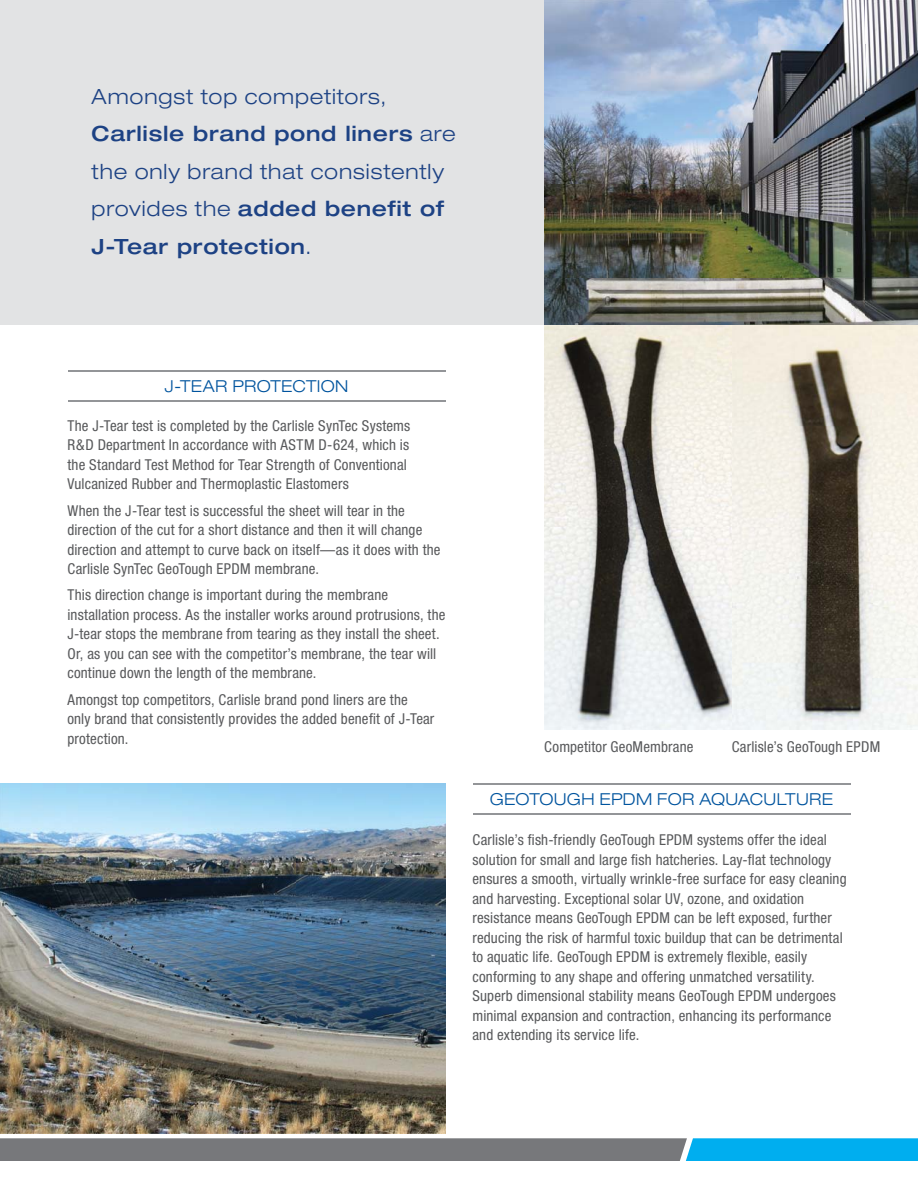
<style>
.page{position:relative;width:918px;height:1188px;background:#fff}
.page>*{position:absolute;margin:0;border:0;box-sizing:border-box;transform-origin:0 0}
.t1{font:300 expanded 21px/37.5px "Helvetica Neue";letter-spacing:.04em;color:#1d4284}
.t2{font:300 expanded 16.5px "Helvetica Neue";letter-spacing:.02em;color:#00549e}
.t3{font:condensed 15px/19.5px "Helvetica Neue";letter-spacing:.01em;color:#58595b}
.s1{font-weight:500}
</style>
<div class="page">
<img style="left:544px;top:0;width:374px;height:729px">
<img style="left:0;top:783px;width:446px;height:350px">
<svg style="left:0;top:1138px;width:918px;height:23px"></svg>
<div style="left:0;top:0;width:544px;height:325px;background:#e2e3e4"></div>
<hr style="left:68px;top:400px;width:378px;height:2px;background:#939598">
<hr style="left:68px;top:370px;width:378px;height:2px;background:#939598">
<hr style="left:473px;top:813px;width:377px;height:1px;background:#939598">
<hr style="left:473px;top:783px;width:377px;height:1px;background:#939598">
<h1 class="t1" style="left:92px;top:79px;width:366px">Amongst top competitors,<br><span class="s1">Carlisle brand pond liners</span> are the only brand that consistently provides the <span class="s1">added benefit of<br>J-Tear protection</span>.</h1>
<p class="t2" style="left:165px;top:381px;width:185px">J-TEAR PROTECTION</p>
<p class="t3" style="left:68px;top:417px;width:344px">The J-Tear test is completed by the Carlisle SynTec Systems R&amp;D Department In accordance with ASTM D-624, which is the Standard Test Method for Tear Strength of Conventional Vulcanized Rubber and Thermoplastic Elastomers</p>
<p class="t3" style="left:68px;top:502px;width:375px">When the J-Tear test is successful the sheet will tear in the direction of the cut for a short distance and then it will change direction and attempt to curve back on itself—as it does with the Carlisle SynTec GeoTough EPDM membrane.</p>
<p class="t3" style="left:68px;top:587px;width:379px">This direction change is important during the membrane installation process. As the installer works around protrusions, the J-tear stops the membrane from tearing as they install the sheet.<br>Or, as you can see with the competitor’s membrane, the tear will continue down the length of the membrane.</p>
<p class="t3" style="left:68px;top:691px;width:368px">Amongst top competitors, Carlisle brand pond liners are the only brand that consistently provides the added benefit of J-Tear protection.</p>
<p class="t3" style="left:544px;top:738px;width:151px">Competitor GeoMembrane</p>
<p class="t3" style="left:732px;top:738px;width:150px">Carlisle’s GeoTough EPDM</p>
<p class="t2" style="left:490px;top:793px;width:345px">GEOTOUGH EPDM FOR AQUACULTURE</p>
<p class="t3" style="left:472px;top:831px;width:376px">Carlisle’s fish-friendly GeoTough EPDM systems offer the ideal solution for small and large fish hatcheries. Lay-flat technology ensures a smooth, virtually wrinkle-free surface for easy cleaning and harvesting. Exceptional solar UV, ozone, and oxidation resistance means GeoTough EPDM can be left exposed, further reducing the risk of harmful toxic buildup that can be detrimental to aquatic life. GeoTough EPDM is extremely flexible, easily conforming to any shape and offering unmatched versatility.<br>Superb dimensional stability means GeoTough EPDM undergoes minimal expansion and contraction, enhancing its performance and extending its service life.</p>
</div>
